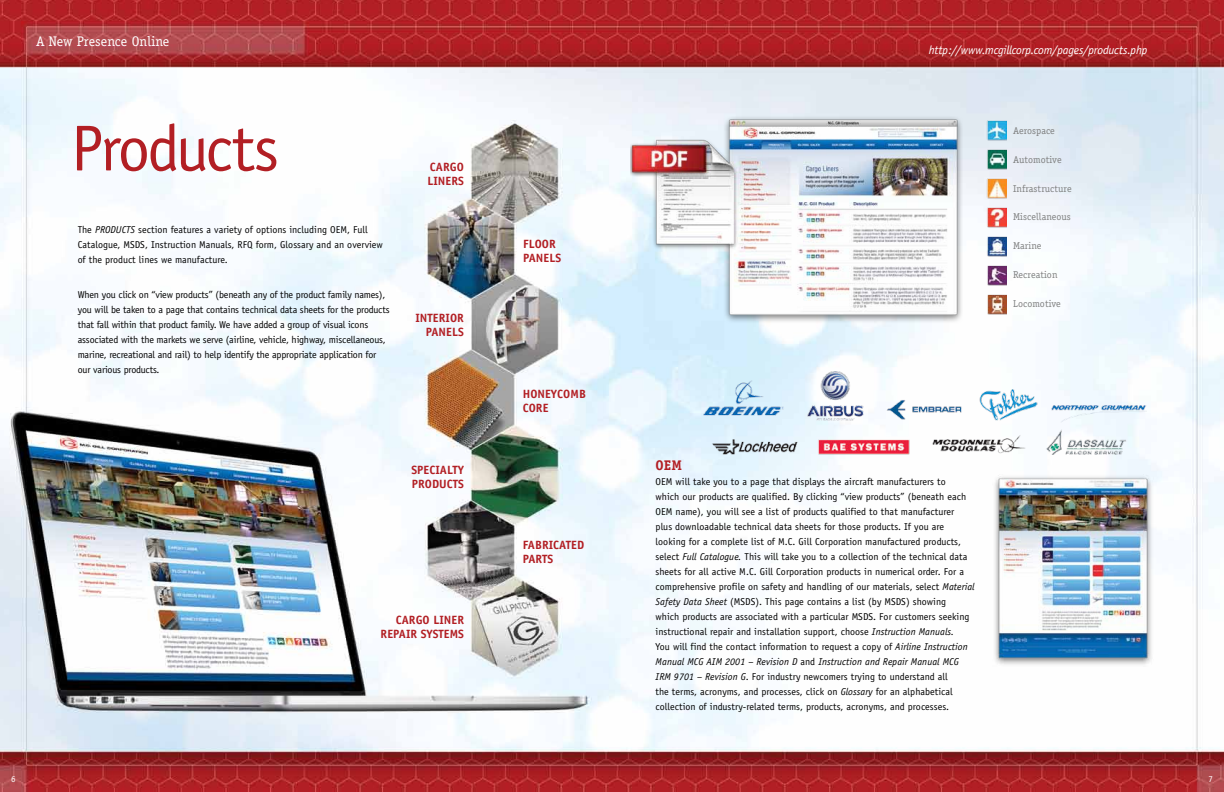
<style>
.page{position:relative;width:1224px;height:792px;background:#fff}
.page>*{position:absolute;margin:0;border:0;box-sizing:border-box;transform-origin:0 0}
.t1{font:65px "Officina Sans";letter-spacing:-.045em;color:#b21f24}
.t2{font:14px "Officina Serif";letter-spacing:.005em;color:#fff}
.t3{font:700 14px "Officina Serif";color:#b21f24}
.t4{font:700 12px/14px "Officina Sans";letter-spacing:.005em;color:#b21f24}
.t5{font:italic 12px "Officina Sans";letter-spacing:-.015em;color:#fff}
.t6{font:10px/15px "Officina Sans";letter-spacing:.005em;color:#000}
.t7{font:10px/15px "Officina Sans";letter-spacing:-.015em;color:#000}
.t8{font:10px "Officina Serif";letter-spacing:.005em;color:#7f8080}
.t9{font:9px "Officina Serif";color:#fff}
.s1{font-style:italic}
</style>
<div class="page">
<img style="left:0;top:0;width:1224px;height:792px">
<img style="left:704px;top:371px;width:443px;height:83px">
<img style="left:993px;top:475px;width:160px;height:192px">
<img style="left:630px;top:116px;width:376px;height:207px">
<h2 class="t2" style="left:36px;top:36px;width:135px">A New Presence Online</h2>
<h1 class="t1" style="left:71px;top:123px;width:210px">Products</h1>
<p class="t6" style="left:78px;top:223px;width:307px">The <span class="s1">PRODUCTS</span> section features a variety of options including OEM, Full<br>Catalogue, MSDS, Instruction Manuals, RFQ form, Glossary and an overview of the product lines we manufacture.</p>
<p class="t7" style="left:78px;top:288px;width:313px">When you click on “view products” (beneath any of the product family names), you will be taken to a page that contains technical data sheets for the products that fall within that product family. We have added a group of visual icons associated with the markets we serve (airline, vehicle, highway, miscellaneous, marine, recreational and rail) to help identify the appropriate application for our various products.</p>
<p class="t4" style="left:427px;top:160px;width:38px">CARGO<br>LINERS</p>
<p class="t4" style="left:415px;top:311px;width:50px;text-align:right">INTERIOR<br>PANELS</p>
<p class="t4" style="left:411px;top:462px;width:54px">SPECIALTY<br>PRODUCTS</p>
<p class="t4" style="left:381px;top:612px;width:85px;text-align:right">CARGO LINER<br>REPAIR SYSTEMS</p>
<p class="t4" style="left:523px;top:237px;width:40px">FLOOR<br>PANELS</p>
<p class="t4" style="left:523px;top:387px;width:65px">HONEYCOMB<br>CORE</p>
<p class="t4" style="left:523px;top:538px;width:63px">FABRICATED<br>PARTS</p>
<p class="t5" style="left:929px;top:46px;width:220px">http://www.mcgillcorp.com/pages/products.php</p>
<p class="t8" style="left:1013px;top:127px;width:43px">Aerospace</p>
<p class="t8" style="left:1013px;top:156px;width:50px">Automotive</p>
<p class="t8" style="left:1013px;top:184px;width:60px">Infrastructure</p>
<p class="t8" style="left:1013px;top:213px;width:59px">Miscellaneous</p>
<p class="t8" style="left:1013px;top:242px;width:30px">Marine</p>
<p class="t8" style="left:1013px;top:271px;width:46px">Recreation</p>
<p class="t8" style="left:1013px;top:299px;width:49px">Locomotive</p>
<h2 class="t3" style="left:656px;top:460px;width:28px">OEM</h2>
<p class="t6" style="left:656px;top:475px;width:321px">OEM will take you to a page that displays the aircraft manufacturers to<br>which our products are qualified. By clicking “view products” (beneath each OEM name), you will see a list of products qualified to that manufacturer<br>plus downloadable technical data sheets for those products. If you are looking for a complete list of M.C. Gill Corporation manufactured products, select <span class="s1">Full Catalogue.</span> This will take you to a collection of the technical data sheets for all active M.C. Gill Corporation products in numerical order. For a comprehensive profile on safety and handling of our materials, select <span class="s1">Material Safety Data Sheet</span> (MSDS). This page contains a list (by MSDS) showing<br>which products are associated with a particular MSDS. For customers seeking instructional repair and installation support, choose <span class="s1">Instruction Manuals.<br></span>You will find the contact information to request a copy of <span class="s1">Airline Instruction Manual MCG AIM 2001 – Revision D</span> and <span class="s1">Instruction and Repair Manual MCG IRM 9701 – Revision G</span>. For industry newcomers trying to understand all<br>the terms, acronyms, and processes, click on <span class="s1">Glossary</span> for an alphabetical collection of industry-related terms, products, acronyms, and processes.</p>
<p class="t9" style="left:11px;top:775px;width:6px">6</p>
<p class="t9" style="left:1209px;top:775px;width:6px">7</p>
</div>
